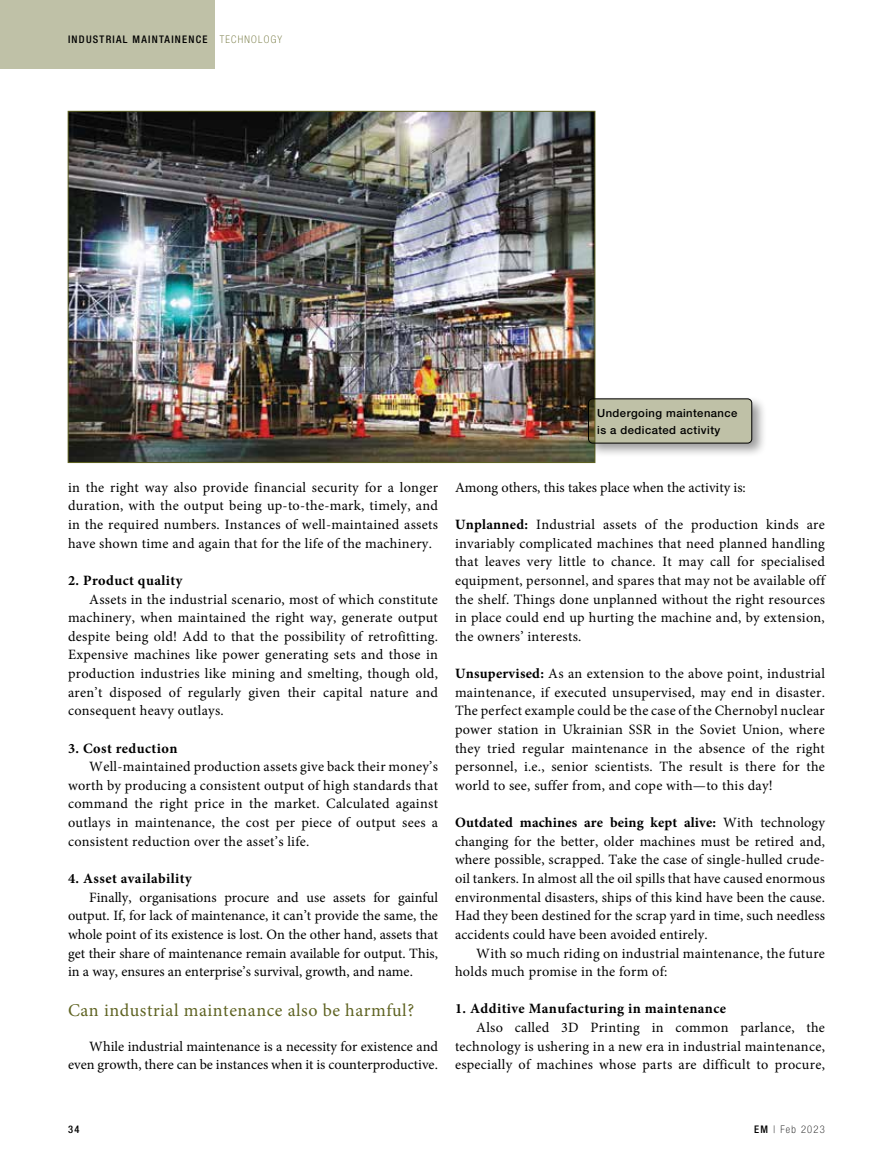
<style>
.page{position:relative;width:893px;height:1161px;background:#fff}
.page>*{position:absolute;margin:0;border:0;box-sizing:border-box;transform-origin:0 0}
.t1{font:18px "Minion Pro";letter-spacing:.03em;color:#5f6322}
.t2{font:14.25px/18.6px "Minion Pro";letter-spacing:.02em;color:#000;text-align:justify}
.t3{font:14.25px/18.6px "Minion Pro";color:#000;text-align:right}
.t4{font:700 14.25px "Minion Pro";letter-spacing:.03em;color:#000}
.t5{font:500 11.25px/16.5px "Helvetica Neue LT Std";letter-spacing:.04em;color:#000}
.t6{font:500 condensed 10.5px "Helvetica Neue LT Std";letter-spacing:.12em;color:#000}
.t7{font:100 condensed 10.5px "Helvetica Neue LT Std";letter-spacing:.12em;color:#000}
.s1{font-weight:100;color:#5f6322}
.s2{font-weight:700}
.s3{font-weight:500}
</style>
<div class="page">
<div style="left:0;top:0;width:215px;height:68px;background:#bfc1a7"></div>
<img style="left:70px;top:113px;width:523px;height:348px">
<svg style="left:586px;top:395px;width:178px;height:63px"></svg>
<div style="left:588px;top:399px;width:164px;height:44px;background:#bfc1a7;border-radius:4px"></div>
<div style="left:588px;top:399px;width:164px;height:44px;border:1px solid #000;border-radius:4px"></div>
<p class="t6" style="left:68px;top:33px;width:216px">INDUSTRIAL MAINTAINENCE <span class="s1">TECHNOLOGY</span></p>
<p class="t5" style="left:597px;top:405px;width:142px">Undergoing maintenance is a dedicated activity</p>
<p class="t2" style="left:68px;top:478px;width:371px">in the right way also provide financial security for a longer duration, with the output being up-to-the-mark, timely, and in the required numbers. Instances of well-maintained assets have shown time and again that for the life of the machinery.</p>
<p class="t4" style="left:68px;top:570px;width:116px">2. Product quality</p>
<p class="t2" style="left:68px;top:590px;width:371px;text-indent:21px">Assets in the industrial scenario, most of which constitute machinery, when maintained the right way, generate output despite being old! Add to that the possibility of retrofitting.<br>Expensive machines like power generating sets and those in production industries like mining and smelting, though old, aren’t disposed of regularly given their capital nature and consequent heavy outlays.</p>
<p class="t4" style="left:68px;top:738px;width:111px">3. Cost reduction</p>
<p class="t2" style="left:68px;top:757px;width:371px;text-indent:21px">Well-maintained production assets give back their money’s worth by producing a consistent output of high standards that command the right price in the market. Calculated against outlays in maintenance, the cost per piece of output sees a consistent reduction over the asset’s life.</p>
<p class="t4" style="left:68px;top:868px;width:125px">4. Asset availability</p>
<p class="t2" style="left:68px;top:888px;width:371px;text-indent:21px">Finally, organisations procure and use assets for gainful output. If, for lack of maintenance, it can’t provide the same, the whole point of its existence is lost. On the other hand, assets that get their share of maintenance remain available for output. This, in a way, ensures an enterprise’s survival, growth, and name.</p>
<p class="t1" style="left:68px;top:998px;width:348px">Can industrial maintenance also be harmful?</p>
<p class="t3" style="left:68px;top:1037px;width:371px">While industrial maintenance is a necessity for existence and even growth, there can be instances when it is counterproductive.</p>
<p class="t3" style="left:455px;top:478px;width:292px">Among others, this takes place when the activity is:</p>
<p class="t2" style="left:455px;top:515px;width:371px"><span class="s2">Unplanned:</span> Industrial assets of the production kinds are invariably complicated machines that need planned handling that leaves very little to chance. It may call for specialised equipment, personnel, and spares that may not be available off the shelf. Things done unplanned without the right resources in place could end up hurting the machine and, by extension, the owners’ interests.</p>
<p class="t2" style="left:455px;top:664px;width:371px"><span class="s2">Unsupervised:</span> As an extension to the above point, industrial maintenance, if executed unsupervised, may end in disaster.<br>The perfect example could be the case of the Chernobyl nuclear power station in Ukrainian SSR in the Soviet Union, where they tried regular maintenance in the absence of the right personnel, i.e., senior scientists. The result is there for the world to see, suffer from, and cope with—to this day!</p>
<p class="t2" style="left:455px;top:813px;width:371px"><span class="s2">Outdated machines are being kept alive:</span> With technology changing for the better, older machines must be retired and, where possible, scrapped. Take the case of single-hulled crude&shy;oil tankers. In almost all the oil spills that have caused enormous environmental disasters, ships of this kind have been the cause.<br>Had they been destined for the scrap yard in time, such needless accidents could have been avoided entirely.</p>
<p class="t2" style="left:455px;top:944px;width:371px;text-indent:21px">With so much riding on industrial maintenance, the future holds much promise in the form of:</p>
<p class="t4" style="left:455px;top:999px;width:273px">1. Additive Manufacturing in maintenance</p>
<p class="t2" style="left:455px;top:1018px;width:371px;text-indent:21px">Also called 3D Printing in common parlance, the technology is ushering in a new era in industrial maintenance, especially of machines whose parts are difficult to procure,</p>
<p class="t6" style="left:68px;top:1122px;width:13px">34</p>
<p class="t7" style="left:754px;top:1123px;width:72px"><span class="s3">EM</span> | Feb 2023</p>
</div>
